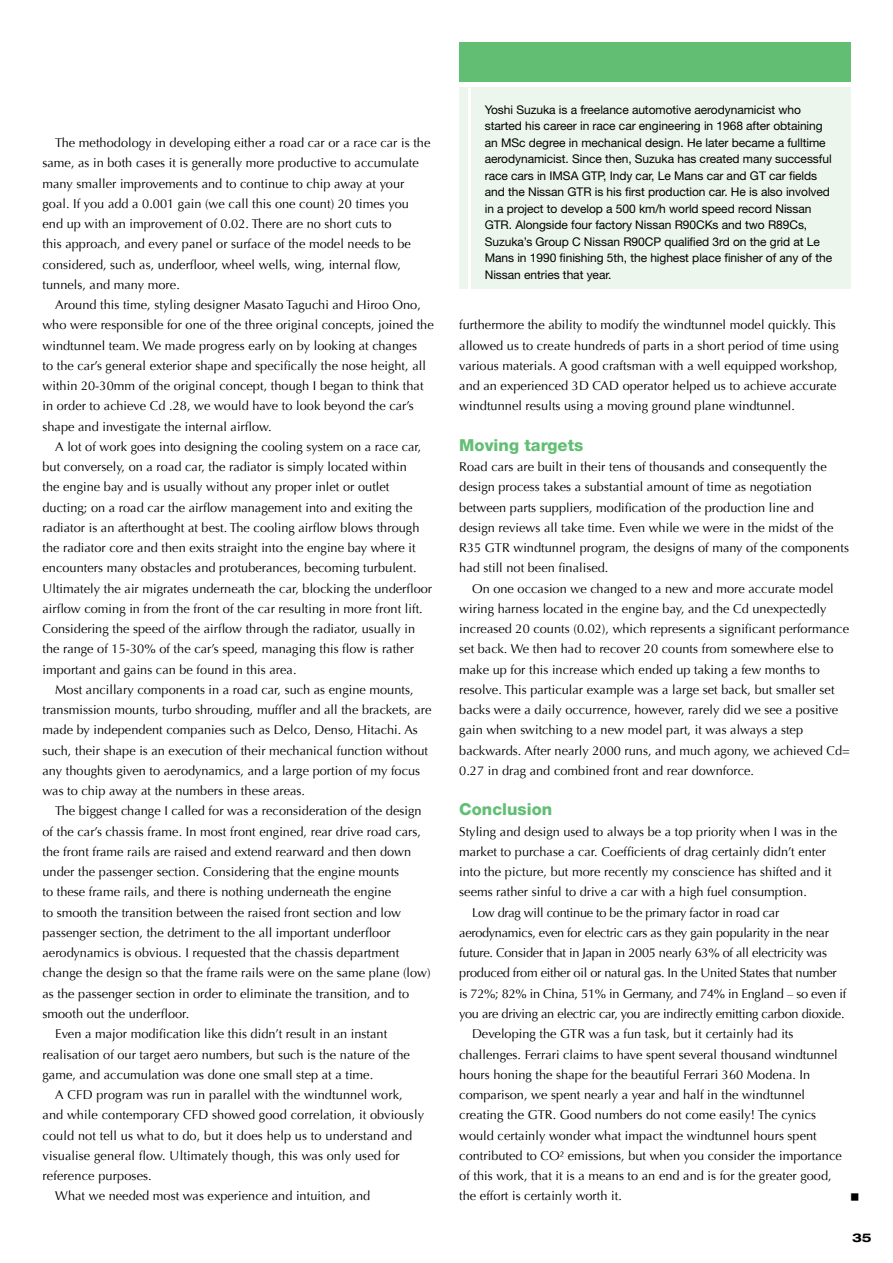
<style>
.page{position:relative;width:893px;height:1263px;background:#fff}
.page>*{position:absolute;margin:0;border:0;box-sizing:border-box;transform-origin:0 0}
.t1{font:800 16.5px "Helvetica Neue";letter-spacing:.005em;color:#61be73}
.t2{font:12.75px/20.2px "Optima";letter-spacing:.005em;color:#000}
.t3{font:12.75px "Optima";letter-spacing:-.02em;color:#000}
.t4{font:12px/16.5px "Helvetica Neue";letter-spacing:-.005em;color:#000}
.t5{font:700 expanded 12px "Helvetica Neue";color:#000}
.t6{font:10.5px "Zapf Dingbats ITC";color:#000}
</style>
<div class="page">
<div style="left:459px;top:43px;width:391px;height:39px;background:#61be73"></div>
<div style="left:459px;top:88px;width:391px;height:201px;background:#edf6ec"></div>
<hr style="left:468px;top:88px;width:3px;height:201px;background:#fff">
<p class="t2" style="left:43px;top:133px;width:389px;text-indent:13px">The methodology in developing either a road car or a race car is the same, as in both cases it is generally more productive to accumulate many smaller improvements and to continue to chip away at your goal. If you add a 0.001 gain (we call this one count) 20 times you end up with an improvement of 0.02. There are no short cuts to<br>this approach, and every panel or surface of the model needs to be considered, such as, underfloor, wheel wells, wing, internal flow, tunnels, and many more.</p>
<p class="t2" style="left:43px;top:295px;width:393px;text-indent:13px">Around this time, styling designer Masato Taguchi and Hiroo Ono, who were responsible for one of the three original concepts, joined the windtunnel team. We made progress early on by looking at changes<br>to the car’s general exterior shape and specifically the nose height, all within 20-30mm of the original concept, though I began to think that in order to achieve Cd .28, we would have to look beyond the car’s shape and investigate the internal airflow.</p>
<p class="t2" style="left:43px;top:437px;width:391px;text-indent:13px">A lot of work goes into designing the cooling system on a race car, but conversely, on a road car, the radiator is simply located within<br>the engine bay and is usually without any proper inlet or outlet ducting; on a road car the airflow management into and exiting the radiator is an afterthought at best. The cooling airflow blows through the radiator core and then exits straight into the engine bay where it encounters many obstacles and protuberances, becoming turbulent.<br>Ultimately the air migrates underneath the car, blocking the underfloor airflow coming in from the front of the car resulting in more front lift.<br>Considering the speed of the airflow through the radiator, usually in the range of 15-30% of the car’s speed, managing this flow is rather important and gains can be found in this area.</p>
<p class="t2" style="left:43px;top:680px;width:391px;text-indent:13px">Most ancillary components in a road car, such as engine mounts, transmission mounts, turbo shrouding, muffler and all the brackets, are made by independent companies such as Delco, Denso, Hitachi. As such, their shape is an execution of their mechanical function without any thoughts given to aerodynamics, and a large portion of my focus was to chip away at the numbers in these areas.</p>
<p class="t2" style="left:55px;top:801px;width:368px">The biggest change I called for was a reconsideration of the design</p>
<p class="t2" style="left:43px;top:821px;width:380px">of the car’s chassis frame. In most front engined, rear drive road cars,</p>
<p class="t2" style="left:43px;top:842px;width:370px">the front frame rails are raised and extend rearward and then down</p>
<p class="t2" style="left:43px;top:862px;width:358px">under the passenger section. Considering that the engine mounts</p>
<p class="t2" style="left:43px;top:882px;width:350px">to these frame rails, and there is nothing underneath the engine</p>
<p class="t2" style="left:43px;top:902px;width:360px">to smooth the transition between the raised front section and low</p>
<p class="t2" style="left:43px;top:923px;width:350px">passenger section, the detriment to the all important underfloor</p>
<p class="t2" style="left:43px;top:943px;width:358px">aerodynamics is obvious. I requested that the chassis department</p>
<p class="t2" style="left:43px;top:963px;width:390px">change the design so that the frame rails were on the same plane (low)</p>
<p class="t2" style="left:43px;top:983px;width:368px">as the passenger section in order to eliminate the transition, and to</p>
<p class="t2" style="left:43px;top:1004px;width:148px">smooth out the underfloor.</p>
<p class="t2" style="left:55px;top:1024px;width:333px">Even a major modification like this didn’t result in an instant</p>
<p class="t2" style="left:43px;top:1044px;width:369px">realisation of our target aero numbers, but such is the nature of the</p>
<p class="t2" style="left:43px;top:1064px;width:332px">game, and accumulation was done one small step at a time.</p>
<p class="t2" style="left:55px;top:1085px;width:349px">A CFD program was run in parallel with the windtunnel work,</p>
<p class="t2" style="left:43px;top:1105px;width:383px">and while contemporary CFD showed good correlation, it obviously</p>
<p class="t2" style="left:43px;top:1125px;width:371px">could not tell us what to do, but it does help us to understand and</p>
<p class="t2" style="left:43px;top:1145px;width:359px">visualise general flow. Ultimately though, this was only used for</p>
<p class="t2" style="left:43px;top:1166px;width:111px">reference purposes.</p>
<p class="t2" style="left:55px;top:1186px;width:316px">What we needed most was experience and intuition, and</p>
<p class="t4" style="left:485px;top:101px;width:349px">Yoshi Suzuka is a freelance automotive aerodynamicist who started his career in race car engineering in 1968 after obtaining an MSc degree in mechanical design. He later became a fulltime aerodynamicist. Since then, Suzuka has created many successful race cars in IMSA GTP, Indy car, Le Mans car and GT car fields and the Nissan GTR is his first production car. He is also involved in a project to develop a 500 km/h world speed record Nissan GTR. Alongside four factory Nissan R90CKs and two R89Cs, Suzuka’s Group C Nissan R90CP qualified 3rd on the grid at Le Mans in 1990 finishing 5th, the highest place finisher of any of the Nissan entries that year.</p>
<p class="t2" style="left:459px;top:315px;width:381px">furthermore the ability to modify the windtunnel model quickly. This allowed us to create hundreds of parts in a short period of time using various materials. A good craftsman with a well equipped workshop, and an experienced 3D CAD operator helped us to achieve accurate windtunnel results using a moving ground plane windtunnel.</p>
<p class="t1" style="left:459px;top:435px;width:126px">Moving targets</p>
<p class="t2" style="left:459px;top:457px;width:391px">Road cars are built in their tens of thousands and consequently the design process takes a substantial amount of time as negotiation between parts suppliers, modification of the production line and design reviews all take time. Even while we were in the midst of the R35 GTR windtunnel program, the designs of many of the components had still not been finalised.</p>
<p class="t2" style="left:459px;top:578px;width:392px;text-indent:13px">On one occasion we changed to a new and more accurate model wiring harness located in the engine bay, and the Cd unexpectedly increased 20 counts (0.02), which represents a significant performance set back. We then had to recover 20 counts from somewhere else to make up for this increase which ended up taking a few months to resolve. This particular example was a large set back, but smaller set backs were a daily occurrence, however, rarely did we see a positive gain when switching to a new model part, it was always a step backwards. After nearly 2000 runs, and much agony, we achieved Cd= 0.27 in drag and combined front and rear downforce.</p>
<p class="t1" style="left:459px;top:800px;width:95px">Conclusion</p>
<p class="t2" style="left:459px;top:821px;width:379px">Styling and design used to always be a top priority when I was in the</p>
<p class="t2" style="left:459px;top:842px;width:368px">market to purchase a car. Coefficients of drag certainly didn’t enter</p>
<p class="t2" style="left:459px;top:862px;width:374px">into the picture, but more recently my conscience has shifted and it</p>
<p class="t2" style="left:459px;top:882px;width:349px">seems rather sinful to drive a car with a high fuel consumption.</p>
<p class="t3" style="left:472px;top:905px;width:309px">Low drag will continue to be the primary factor in road car</p>
<p class="t3" style="left:459px;top:925px;width:371px">aerodynamics, even for electric cars as they gain popularity in the near</p>
<p class="t3" style="left:459px;top:945px;width:369px">future. Consider that in Japan in 2005 nearly 63% of all electricity was</p>
<p class="t3" style="left:459px;top:966px;width:379px">produced from either oil or natural gas. In the United States that number</p>
<p class="t3" style="left:459px;top:986px;width:389px">is 72%; 82% in China, 51% in Germany, and 74% in England – so even if</p>
<p class="t3" style="left:459px;top:1006px;width:387px">you are driving an electric car, you are indirectly emitting carbon dioxide.</p>
<p class="t2" style="left:472px;top:1024px;width:323px">Developing the GTR was a fun task, but it certainly had its</p>
<p class="t2" style="left:459px;top:1044px;width:380px">challenges. Ferrari claims to have spent several thousand windtunnel</p>
<p class="t2" style="left:459px;top:1064px;width:353px">hours honing the shape for the beautiful Ferrari 360 Modena. In</p>
<p class="t2" style="left:459px;top:1085px;width:347px">comparison, we spent nearly a year and half in the windtunnel</p>
<p class="t2" style="left:459px;top:1105px;width:358px">creating the GTR. Good numbers do not come easily! The cynics</p>
<p class="t2" style="left:459px;top:1125px;width:359px">would certainly wonder what impact the windtunnel hours spent</p>
<p class="t2" style="left:459px;top:1145px;width:384px">contributed to CO² emissions, but when you consider the importance</p>
<p class="t2" style="left:459px;top:1166px;width:374px">of this work, that it is a means to an end and is for the greater good,</p>
<p class="t2" style="left:459px;top:1186px;width:164px">the effort is certainly worth it.</p>
<p class="t6" style="left:850px;top:1200px;width:9px;rotate:-90deg">■</p>
<p class="t5" style="left:852px;top:1230px;width:21px">35</p>
</div>
